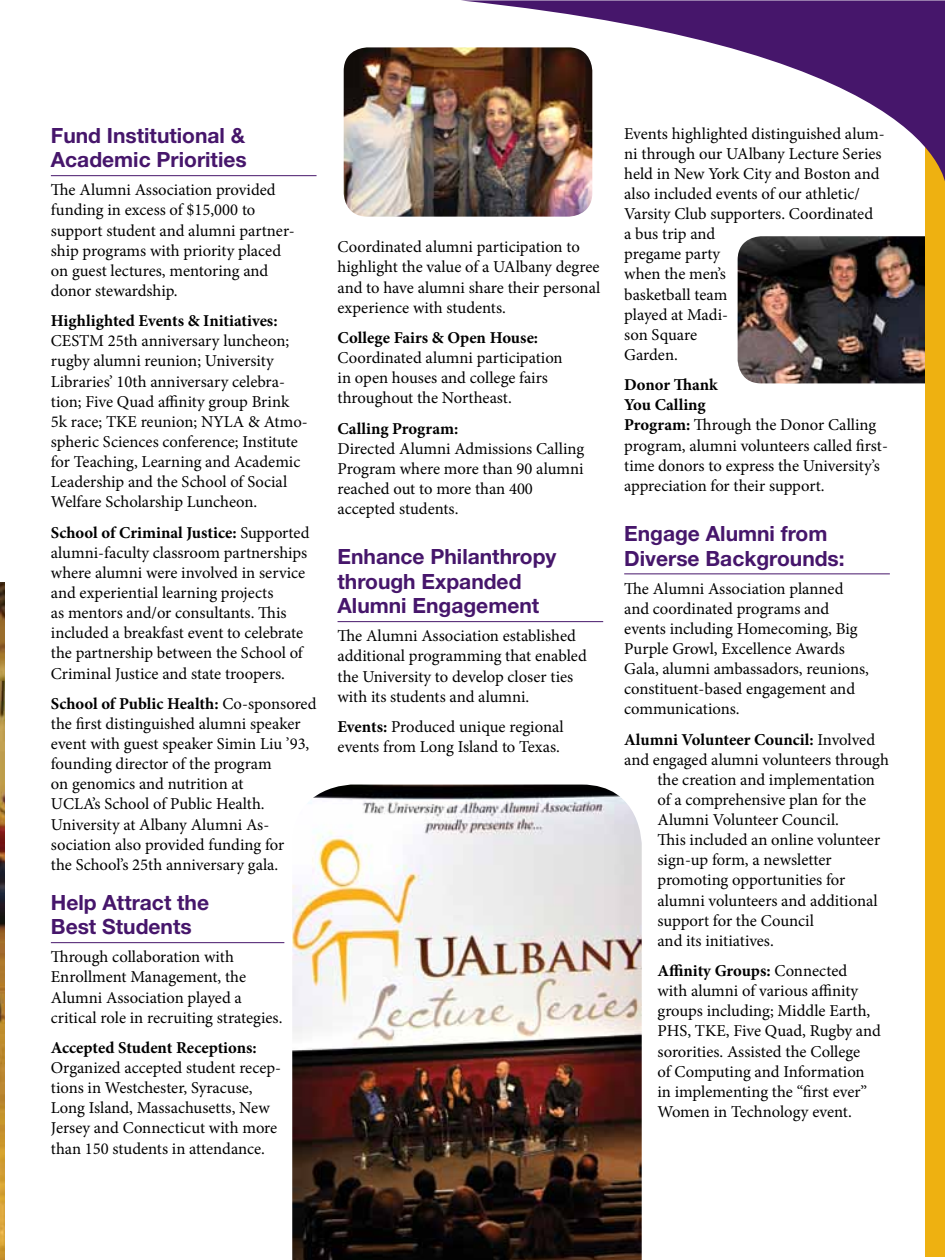
<style>
.page{position:relative;width:945px;height:1260px;background:#fff}
.page>*{position:absolute;margin:0;border:0;box-sizing:border-box;transform-origin:0 0}
.t1{font:700 21px/24.5px "Helvetica Neue";color:#46166b}
.t2{font:16.62px/20.1px "Minion Pro";color:#000}
.t3{font:700 16.62px "Minion Pro";color:#000}
.s1{font-weight:700}
.s2{font-weight:400}
</style>
<div class="page">
<img style="left:0;top:583px;width:5px;height:677px">
<hr style="left:51px;top:175px;width:266px;height:1px;background:#46166b">
<hr style="left:51px;top:942px;width:233px;height:1px;background:#46166b">
<hr style="left:338px;top:621px;width:265px;height:1px;background:#46166b">
<hr style="left:624px;top:573px;width:266px;height:1px;background:#46166b">
<img style="left:738px;top:236px;width:188px;height:147px">
<img style="left:344px;top:47px;width:248px;height:170px">
<div style="left:926px;top:83px;width:19px;height:1174px;background:#eeb111"></div>
<svg style="left:461px;top:0;width:484px;height:191px"></svg>
<img style="left:292px;top:785px;width:350px;height:475px">
<p class="t1" style="left:51px;top:123px;width:197px">Fund Institutional &amp;<br>Academic Priorities</p>
<p class="t2" style="left:51px;top:180px;width:245px">The Alumni Association provided funding in excess of $15,000 to support student and alumni partner&shy;ship programs with priority placed on guest lectures, mentoring and donor stewardship.</p>
<p class="t3" style="left:51px;top:309px;width:228px">Highlighted Events &amp; Initiatives:</p>
<p class="t2" style="left:51px;top:331px;width:258px">CESTM 25th anniversary luncheon; rugby alumni reunion; University Libraries’ 10th anniversary celebra&shy;tion; Five Quad affinity group Brink 5k race; TKE reunion; NYLA &amp; Atmo&shy;spheric Sciences conference; Institute for Teaching, Learning and Academic Leadership and the School of Social Welfare Scholarship Luncheon.</p>
<p class="t2" style="left:51px;top:522px;width:260px"><span class="s1">School of Criminal Justice:</span> Supported alumni-faculty classroom partnerships where alumni were involved in service and experiential learning projects<br>as mentors and/or consultants. This included a breakfast event to celebrate the partnership between the School of Criminal Justice and state troopers.</p>
<p class="t2" style="left:51px;top:693px;width:267px"><span class="s1">School of Public Health:</span> Co-sponsored the first distinguished alumni speaker event with guest speaker Simin Liu ’93, founding director of the program<br>on genomics and nutrition at<br>UCLA’s School of Public Health.<br>University at Albany Alumni As&shy;sociation also provided funding for<br>the School’s 25th anniversary gala.</p>
<p class="t1" style="left:51px;top:890px;width:160px">Help Attract the<br>Best Students</p>
<p class="t2" style="left:51px;top:947px;width:233px">Through collaboration with<br>Enrollment Management, the<br>Alumni Association played a critical role in recruiting strategies.</p>
<p class="t3" style="left:51px;top:1036px;width:207px">Accepted Student Receptions:</p>
<p class="t2" style="left:51px;top:1058px;width:232px">Organized accepted student recep&shy;tions in Westchester, Syracuse, Long Island, Massachusetts, New Jersey and Connecticut with more than 150 students in attendance.</p>
<p class="t2" style="left:338px;top:237px;width:264px">Coordinated alumni participation to highlight the value of a UAlbany degree and to have alumni share their personal experience with students.</p>
<p class="t3" style="left:338px;top:326px;width:202px">College Fairs &amp; Open House:</p>
<p class="t2" style="left:338px;top:348px;width:227px">Coordinated alumni participation in open houses and college fairs throughout the Northeast.</p>
<p class="t3" style="left:338px;top:417px;width:122px">Calling Program:</p>
<p class="t2" style="left:338px;top:438px;width:248px">Directed Alumni Admissions Calling<br>Program where more than 90 alumni reached out to more than 400 accepted students.</p>
<p class="t1" style="left:338px;top:544px;width:220px">Enhance Philanthropy through Expanded<br>Alumni Engagement</p>
<p class="t2" style="left:338px;top:626px;width:251px">The Alumni Association established additional programming that enabled the University to develop closer ties with its students and alumni.</p>
<p class="t2" style="left:338px;top:717px;width:228px"><span class="s1">Events:</span> Produced unique regional events from Long Island to Texas.</p>
<p class="t2" style="left:624px;top:123px;width:262px">Events highlighted distinguished alum&shy;ni through our UAlbany Lecture Series held in New York City and Boston and also included events of our athletic/<br>Varsity Club supporters. Coordinated<br>a bus trip and<br>pregame party<br>when the men’s<br>basketball team<br>played at Madi-<br>son Square<br>Garden.</p>
<p class="t2" style="left:624px;top:375px;width:265px"><span class="s1">Donor Thank<br>You Calling<br>Program:</span> Through the Donor Calling program, alumni volunteers called first&shy;time donors to express the University’s appreciation for their support.</p>
<p class="t1" style="left:624px;top:521px;width:222px">Engage Alumni from<br>Diverse Backgrounds:</p>
<p class="t2" style="left:624px;top:578px;width:246px">The Alumni Association planned and coordinated programs and events including Homecoming, Big<br>Purple Growl, Excellence Awards<br>Gala, alumni ambassadors, reunions, constituent-based engagement and communications.</p>
<p class="t3" style="left:624px;top:728px;width:252px">Alumni Volunteer Council: <span class="s2">Involved</span></p>
<p class="t2" style="left:624px;top:749px;width:266px">and engaged alumni volunteers through</p>
<p class="t2" style="left:657px;top:770px;width:219px">the creation and implementation</p>
<p class="t2" style="left:657px;top:790px;width:210px">of a comprehensive plan for the</p>
<p class="t2" style="left:657px;top:810px;width:183px">Alumni Volunteer Council.</p>
<p class="t2" style="left:657px;top:830px;width:224px">This included an online volunteer</p>
<p class="t2" style="left:657px;top:850px;width:176px">sign-up form, a newsletter</p>
<p class="t2" style="left:657px;top:870px;width:189px">promoting opportunities for</p>
<p class="t2" style="left:657px;top:890px;width:222px">alumni volunteers and additional</p>
<p class="t2" style="left:657px;top:910px;width:158px">support for the Council</p>
<p class="t2" style="left:657px;top:931px;width:118px">and its initiatives.</p>
<p class="t2" style="left:657px;top:961px;width:225px"><span class="s1">Affinity Groups:</span> Connected with alumni of various affinity groups including; Middle Earth,<br>PHS, TKE, Five Quad, Rugby and sororities. Assisted the College<br>of Computing and Information in implementing the “first ever”<br>Women in Technology event.</p>
</div>
